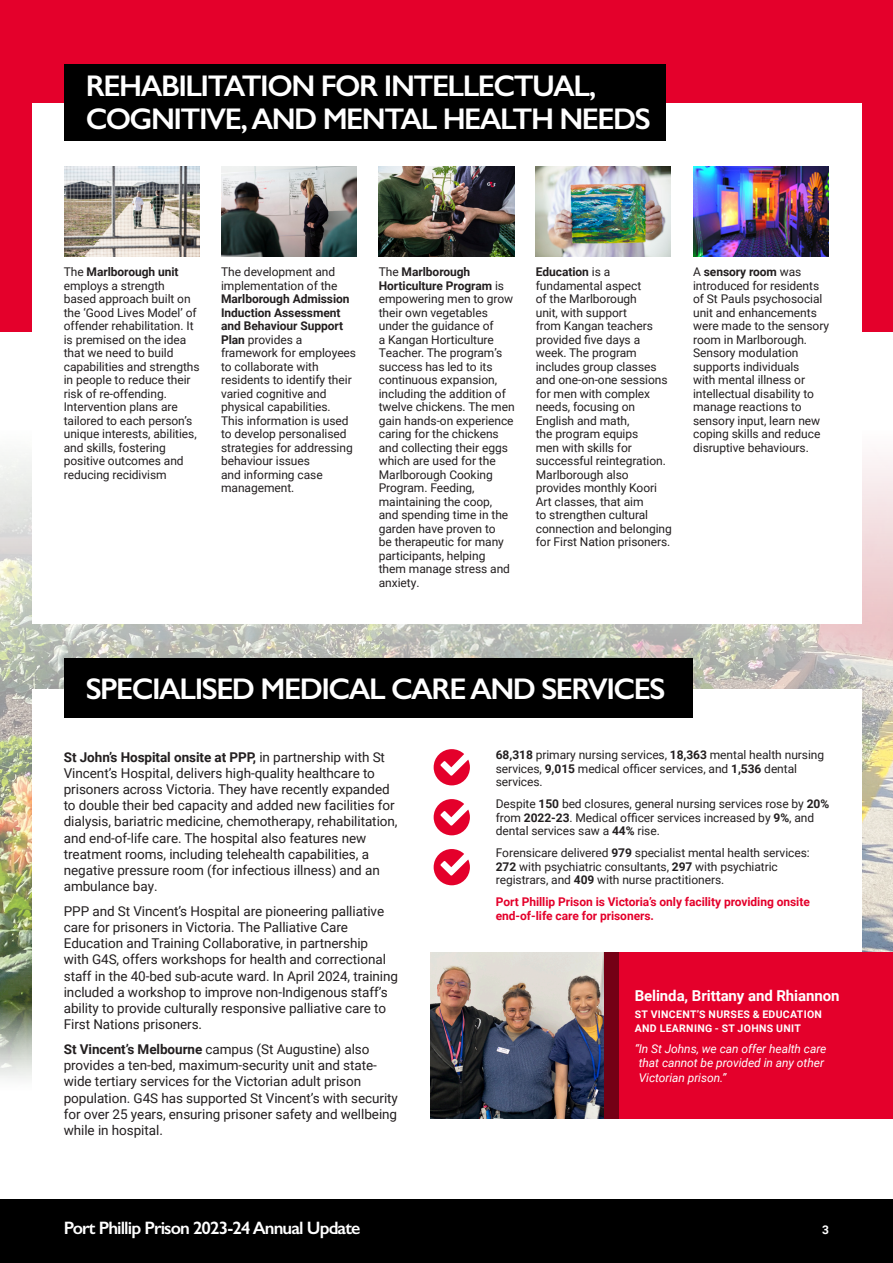
<style>
.page{position:relative;width:893px;height:1263px;background:#fff}
.page>*{position:absolute;margin:0;border:0;box-sizing:border-box;transform-origin:0 0}
.PROJ268_heading_1{font:600 30px/33px "Gill Sans";letter-spacing:-.05em;color:#fff}
.t1{font:600 18px "Gill Sans";letter-spacing:-.05em;color:#fff}
.PROJ268_name{font:700 15px "Roboto";letter-spacing:-.005em;color:#fff}
.PROJ268_body{font:13.5px/16.2px "Roboto";letter-spacing:-.005em;color:#231f20}
.PROJ268_body_sml{font:12px/13.5px "Roboto";letter-spacing:-.005em;color:#231f20}
.PROJ268_body_sml-2{font:700 12px/13.5px "Roboto";letter-spacing:-.005em;color:#e4002b}
.PROJ268_body_sml-3{font:italic 12px/14.4px "Roboto";letter-spacing:-.005em;color:#fff}
.t2{font:700 12px "Roboto";color:#fff}
.PROJ268_name_title{font:700 10.5px/13.6px "Roboto";letter-spacing:.03em;color:#fff}
.s1{font-weight:700}
</style>
<div class="page">
<div style="left:0;top:0;width:893px;height:331px;background:#e4002b"></div>
<div style="left:0;top:1199px;width:893px;height:64px;background:#000"></div>
<img style="left:0;top:455px;width:893px;height:624px">
<div style="left:32px;top:689px;width:829px;height:462px;background:#fff"></div>
<div style="left:32px;top:103px;width:829px;height:521px;background:#fff"></div>
<div style="left:64px;top:659px;width:629px;height:59px;background:#000"></div>
<div style="left:619px;top:952px;width:274px;height:167px;background:#e4002b"></div>
<img style="left:431px;top:952px;width:173px;height:167px">
<div style="left:604px;top:952px;width:15px;height:167px;background:#740015"></div>
<div style="left:64px;top:64px;width:602px;height:76px;background:#000"></div>
<img style="left:64px;top:166px;width:135px;height:90px">
<img style="left:221px;top:166px;width:136px;height:90px">
<img style="left:379px;top:166px;width:135px;height:90px">
<img style="left:536px;top:166px;width:135px;height:90px">
<img style="left:693px;top:166px;width:136px;height:90px">
<svg style="left:434px;top:749px;width:36px;height:36px"></svg>
<svg style="left:434px;top:799px;width:36px;height:36px"></svg>
<svg style="left:434px;top:849px;width:36px;height:36px"></svg>
<p class="PROJ268_heading_1" style="left:86px;top:69px;width:567px">REHABILITATION FOR INTELLECTUAL,<br>COGNITIVE, AND MENTAL HEALTH NEEDS</p>
<p class="PROJ268_body_sml" style="left:64px;top:265px;width:137px">The <span class="s1">Marlborough unit </span>employs a strength based approach built on the ‘Good Lives Model’ of offender rehabilitation. It is premised on the idea that we need to build capabilities and strengths in people to reduce their risk of re-offending.<br>Intervention plans are tailored to each person’s unique interests, abilities, and skills, fostering positive outcomes and reducing recidivism</p>
<p class="PROJ268_body_sml" style="left:221px;top:265px;width:137px">The development and implementation of the<br><span class="s1">Marlborough Admission<br>Induction Assessment and Behaviour Support<br>Plan</span> provides a framework for employees to collaborate with residents to identify their varied cognitive and physical capabilities.<br>This information is used to develop personalised strategies for addressing behaviour issues<br>and informing case management.</p>
<p class="PROJ268_body_sml" style="left:379px;top:265px;width:137px">The <span class="s1">Marlborough<br>Horticulture Program</span> is empowering men to grow their own vegetables under the guidance of<br>a Kangan Horticulture<br>Teacher. The program’s success has led to its continuous expansion, including the addition of twelve chickens. The men gain hands-on experience caring for the chickens and collecting their eggs which are used for the<br>Marlborough Cooking<br>Program. Feeding, maintaining the coop, and spending time in the garden have proven to<br>be therapeutic for many participants, helping them manage stress and anxiety.</p>
<p class="PROJ268_body_sml" style="left:536px;top:265px;width:138px"><span class="s1">Education</span> is a fundamental aspect<br>of the Marlborough<br>unit, with support<br>from Kangan teachers provided five days a week. The program includes group classes and one-on-one sessions for men with complex needs, focusing on<br>English and math,<br>the program equips<br>men with skills for successful reintegration.<br>Marlborough also provides monthly Koori<br>Art classes, that aim<br>to strengthen cultural connection and belonging for First Nation prisoners.</p>
<p class="PROJ268_body_sml" style="left:693px;top:265px;width:137px">A <span class="s1">sensory room</span> was introduced for residents of St Pauls psychosocial unit and enhancements were made to the sensory room in Marlborough.<br>Sensory modulation supports individuals<br>with mental illness or intellectual disability to manage reactions to sensory input, learn new coping skills and reduce disruptive behaviours.</p>
<p class="PROJ268_heading_1" style="left:86px;top:672px;width:581px">SPECIALISED MEDICAL CARE AND SERVICES</p>
<p class="PROJ268_body" style="left:64px;top:748px;width:335px"><span class="s1">St John’s Hospital onsite at PPP,</span> in partnership with St Vincent’s Hospital, delivers high-quality healthcare to prisoners across Victoria. They have recently expanded to double their bed capacity and added new facilities for dialysis, bariatric medicine, chemotherapy, rehabilitation, and end-of-life care. The hospital also features new treatment rooms, including telehealth capabilities, a negative pressure room (for infectious illness) and an ambulance bay.</p>
<p class="PROJ268_body" style="left:64px;top:902px;width:336px">PPP and St Vincent’s Hospital are pioneering palliative care for prisoners in Victoria. The Palliative Care Education and Training Collaborative, in partnership<br>with G4S, offers workshops for health and correctional staff in the 40-bed sub-acute ward. In April 2024, training included a workshop to improve non-Indigenous staff’s ability to provide culturally responsive palliative care to First Nations prisoners.</p>
<p class="PROJ268_body" style="left:64px;top:1040px;width:336px"><span class="s1">St Vincent’s Melbourne</span> campus (St Augustine) also provides a ten-bed, maximum-security unit and state&shy;wide tertiary services for the Victorian adult prison population. G4S has supported St Vincent’s with security for over 25 years, ensuring prisoner safety and wellbeing while in hospital.</p>
<h2 class="t1" style="left:64px;top:1217px;width:298px">Port Phillip Prison 2023-24 Annual Update</h2>
<p class="PROJ268_body_sml" style="left:496px;top:748px;width:330px"><span class="s1">68,318</span> primary nursing services, <span class="s1">18,363</span> mental health nursing services, <span class="s1">9,015</span> medical officer services, and <span class="s1">1,536</span> dental services.</p>
<p class="PROJ268_body_sml" style="left:496px;top:797px;width:335px">Despite <span class="s1">150</span> bed closures, general nursing services rose by <span class="s1">20% </span>from <span class="s1">2022-23</span>. Medical officer services increased by <span class="s1">9%</span>, and dental services saw a <span class="s1">44%</span> rise.</p>
<p class="PROJ268_body_sml" style="left:496px;top:846px;width:315px">Forensicare delivered <span class="s1">979</span> specialist mental health services:<br><span class="s1">272</span> with psychiatric consultants, <span class="s1">297</span> with psychiatric registrars, and <span class="s1">409</span> with nurse practitioners.</p>
<p class="PROJ268_body_sml-2" style="left:496px;top:895px;width:316px">Port Phillip Prison is Victoria’s only facility providing onsite end-of-life care for prisoners.</p>
<p class="PROJ268_name" style="left:635px;top:985px;width:206px">Belinda, Brittany and Rhiannon</p>
<p class="PROJ268_name_title" style="left:635px;top:1007px;width:189px">ST VINCENT’S NURSES &amp; EDUCATION<br>AND LEARNING - ST JOHNS UNIT</p>
<p class="PROJ268_body_sml-3" style="left:639px;top:1041px;width:189px;text-indent:-4px">“In St Johns, we can offer health care that cannot be provided in any other<br>Victorian prison.”</p>
<p class="t2" style="left:822px;top:1221px;width:8px">3</p>
</div>
